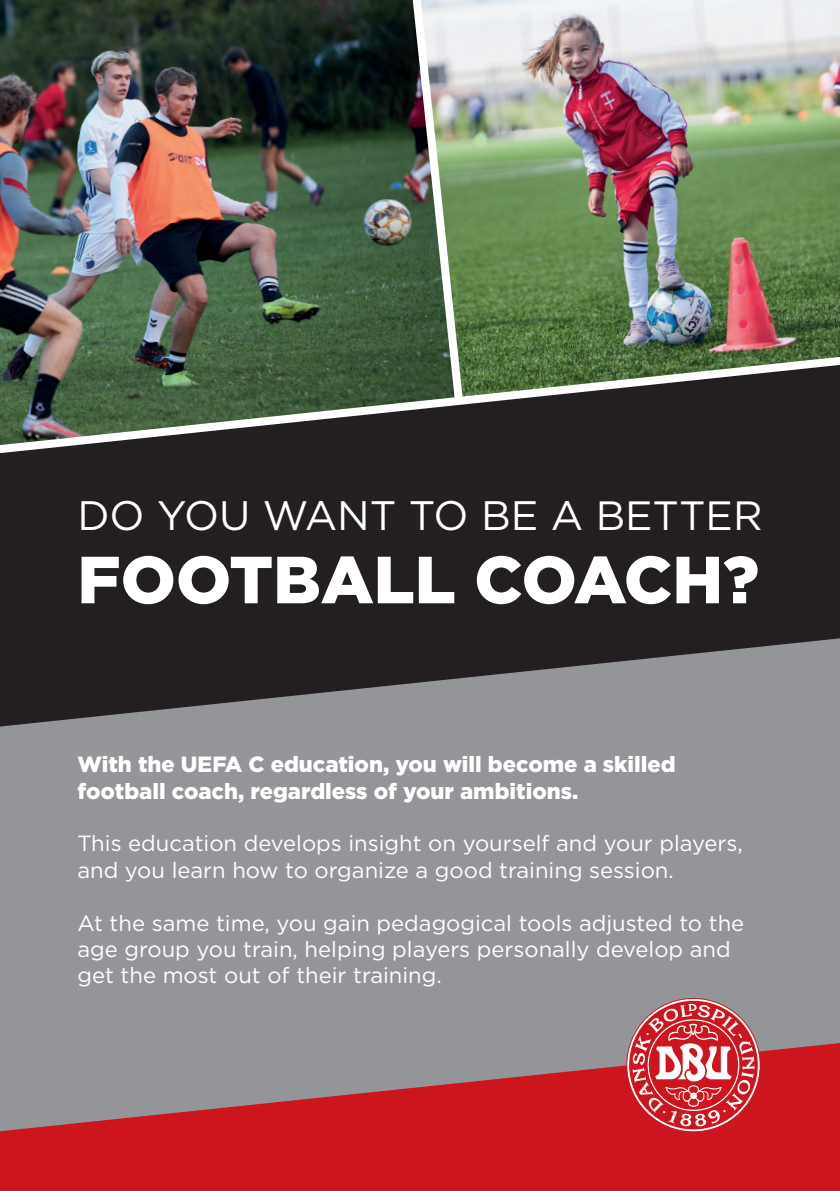
<style>
.page{position:relative;width:840px;height:1191px;background:#fff}
.page>*{position:absolute;margin:0;border:0;box-sizing:border-box;transform-origin:0 0}
.t1{font:900 66.4px "Gotham";color:#fff}
.t2{font:41.2px "Gotham";color:#fff}
.t3{font:22px/26.4px "Gotham";color:#fff}
.t4{font:900 22px/26.4px "Gotham";color:#fff}
.s1{font-size:40.8px}
</style>
<div class="page">
<img style="left:0;top:0;width:405px;height:334px">
<img style="left:469px;top:0;width:370px;height:334px">
<img style="left:405px;top:0;width:64px;height:334px">
<div style="left:0;top:503px;width:839px;height:669px;background:#939598"></div>
<svg style="left:0;top:1043px;width:839px;height:148px;fill:#cd151d"></svg>
<svg style="left:626px;top:998px;width:134px;height:134px"></svg>
<svg style="left:0;top:463px;width:839px;height:263px;fill:#231f20"></svg>
<svg style="left:0;top:334px;width:839px;height:129px"></svg>
<h2 class="t2" style="left:77px;top:488px;width:686px">DO YOU WANT TO BE A <span class="s1">BETTER</span></h2>
<h1 class="t1" style="left:77px;top:534px;width:682px">FOOTBALL COACH?</h1>
<p class="t4" style="left:77px;top:751px;width:599px">With the UEFA C education, you will become a skilled football coach, regardless of your ambitions.</p>
<p class="t3" style="left:77px;top:830px;width:666px">This education develops insight on yourself and your players, and you learn how to organize a good training session.</p>
<p class="t3" style="left:77px;top:909px;width:668px">At the same time, you gain pedagogical tools adjusted to the age group you train, helping players personally develop and get the most out of their training.</p>
</div>
